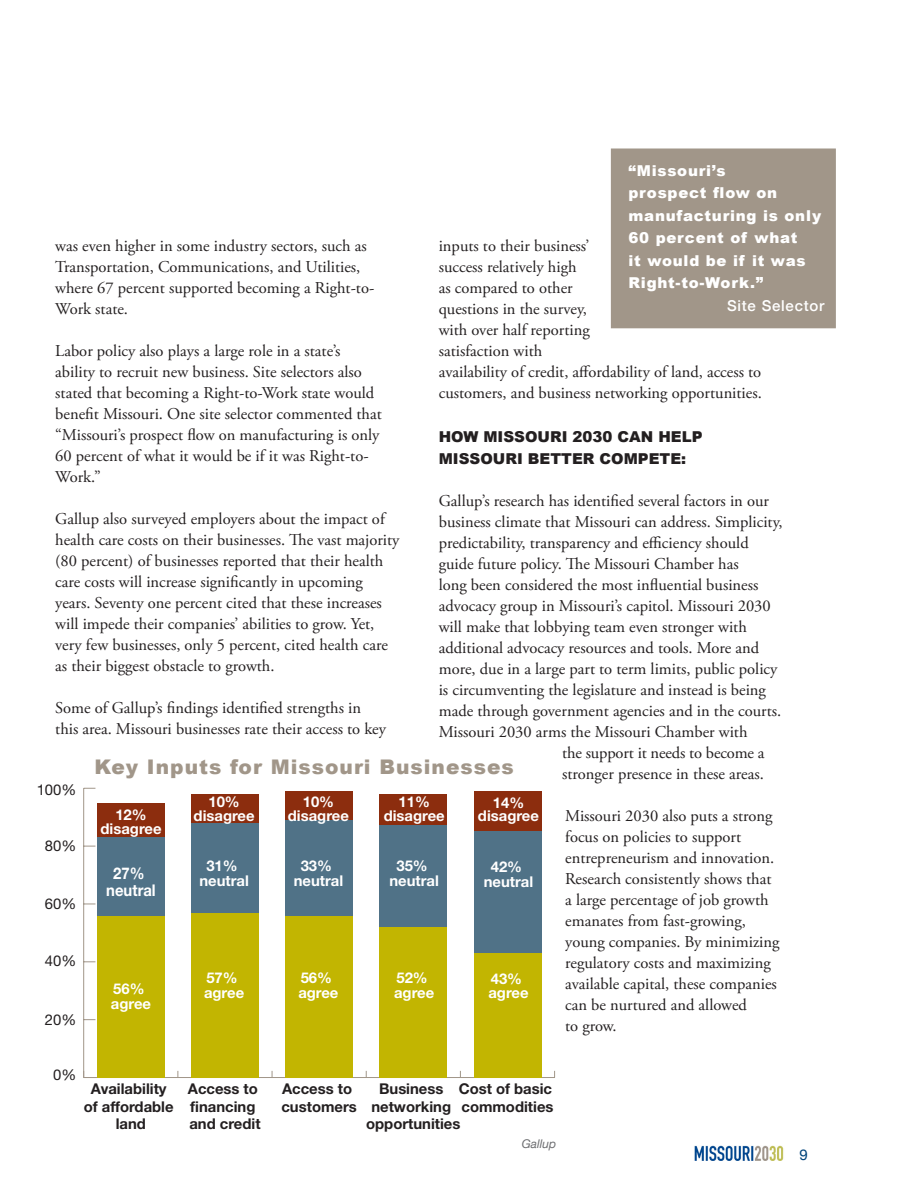
<style>
.page{position:relative;width:918px;height:1188px;background:#fff}
.page>*{position:absolute;margin:0;border:0;box-sizing:border-box;transform-origin:0 0}
.chart_title{font:900 20.1px "Arial";letter-spacing:.05em;color:#a19689}
.body_text{font:16.5px/21px "Adobe Garamond Pro";color:#231f20}
.t1{font:700 16.2px/16.2px "Helvetica Neue";color:#fff;text-align:center;scale:.92 1}
.pull_quote{font:900 15px/22.5px "Arial";letter-spacing:.05em;color:#fff}
.driver_section-body{font:900 15px/22.5px "Arial";color:#231f20}
.pull_quote-2{font:500 15px "Helvetica Neue";letter-spacing:.05em;color:#fff}
.t2{font:15px "Helvetica Neue";color:#00447b}
.t3{font:700 14.85px/14.9px "Helvetica Neue";color:#fff;text-align:center}
.t4{font:700 14.85px/17.9px "Helvetica Neue";color:#231f20}
.t5{font:14.85px "Helvetica Neue";color:#231f20}
.resource_credit_line{font:italic 12px "Helvetica Neue";color:#6c6d70}
</style>
<div class="page">
<div style="left:611px;top:148px;width:225px;height:180px;background:#a19689;border:2px solid #a19689"></div>
<hr style="left:84px;top:1077px;width:471px;height:1px;background:#a19689">
<hr style="left:83px;top:788px;width:1px;height:290px;background:#a19689">
<div style="left:97px;top:803px;width:68px;height:34px;background:#8c2d0e"></div>
<div style="left:191px;top:794px;width:68px;height:29px;background:#8c2d0e"></div>
<div style="left:285px;top:791px;width:68px;height:29px;background:#8c2d0e"></div>
<div style="left:379px;top:794px;width:68px;height:32px;background:#8c2d0e"></div>
<div style="left:474px;top:791px;width:67px;height:41px;background:#8c2d0e"></div>
<div style="left:97px;top:837px;width:68px;height:79px;background:#507287"></div>
<div style="left:191px;top:823px;width:68px;height:90px;background:#507287"></div>
<div style="left:285px;top:820px;width:68px;height:96px;background:#507287"></div>
<div style="left:379px;top:826px;width:68px;height:101px;background:#507287"></div>
<div style="left:474px;top:832px;width:67px;height:121px;background:#507287"></div>
<div style="left:97px;top:916px;width:68px;height:162px;background:#c2b501"></div>
<div style="left:191px;top:913px;width:68px;height:165px;background:#c2b501"></div>
<div style="left:285px;top:916px;width:68px;height:162px;background:#c2b501"></div>
<div style="left:379px;top:927px;width:68px;height:151px;background:#c2b501"></div>
<div style="left:474px;top:953px;width:67px;height:125px;background:#c2b501"></div>
<img style="left:694px;top:1145px;width:90px;height:16px">
<p class="pull_quote" style="left:629px;top:159px;width:194px">“Missouri’s<br>prospect flow on manufacturing is only<br>60 percent of what<br>it would be if it was<br>Right-to-Work.”</p>
<p class="pull_quote-2" style="left:727px;top:294px;width:99px">Site Selector</p>
<p class="body_text" style="left:55px;top:236px;width:321px">was even higher in some industry sectors, such as Transportation, Communications, and Utilities, where 67 percent supported becoming a Right-to-Work state.</p>
<p class="body_text" style="left:55px;top:341px;width:328px">Labor policy also plays a large role in a state’s ability to recruit new business. Site selectors also stated that becoming a Right-to-Work state would benefit Missouri. One site selector commented that “Missouri’s prospect flow on manufacturing is only 60 percent of what it would be if it was Right-to-Work.”</p>
<p class="body_text" style="left:55px;top:509px;width:346px">Gallup also surveyed employers about the impact of health care costs on their businesses. The vast majority (80 percent) of businesses reported that their health care costs will increase significantly in upcoming years. Seventy one percent cited that these increases will impede their companies’ abilities to grow. Yet, very few businesses, only 5 percent, cited health care as their biggest obstacle to growth.</p>
<p class="body_text" style="left:55px;top:698px;width:332px">Some of Gallup’s findings identified strengths in this area. Missouri businesses rate their access to key</p>
<p class="body_text" style="left:439px;top:236px;width:325px">inputs to their business’<br>success relatively high<br>as compared to other<br>questions in the survey,<br>with over half reporting<br>satisfaction with<br>availability of credit, affordability of land, access to customers, and business networking opportunities.</p>
<p class="driver_section-body" style="left:439px;top:424px;width:265px">HOW MISSOURI 2030 CAN HELP<br>MISSOURI BETTER COMPETE:</p>
<p class="body_text" style="left:439px;top:491px;width:332px">Gallup’s research has identified several factors in our</p>
<p class="body_text" style="left:439px;top:512px;width:345px">business climate that Missouri can address. Simplicity,</p>
<p class="body_text" style="left:439px;top:533px;width:311px">predictability, transparency and efficiency should</p>
<p class="body_text" style="left:439px;top:554px;width:302px">guide future policy. The Missouri Chamber has</p>
<p class="body_text" style="left:439px;top:575px;width:321px">long been considered the most influential business</p>
<p class="body_text" style="left:439px;top:596px;width:334px">advocacy group in Missouri’s capitol. Missouri 2030</p>
<p class="body_text" style="left:439px;top:617px;width:310px">will make that lobbying team even stronger with</p>
<p class="body_text" style="left:439px;top:638px;width:322px">additional advocacy resources and tools. More and</p>
<p class="body_text" style="left:439px;top:659px;width:340px">more, due in a large part to term limits, public policy</p>
<p class="body_text" style="left:439px;top:680px;width:329px">is circumventing the legislature and instead is being</p>
<p class="body_text" style="left:439px;top:701px;width:344px">made through government agencies and in the courts.</p>
<p class="body_text" style="left:439px;top:722px;width:310px">Missouri 2030 arms the Missouri Chamber with</p>
<p class="body_text" style="left:562px;top:743px;width:204px">the support it needs to become a</p>
<p class="body_text" style="left:562px;top:764px;width:203px">stronger presence in these areas.</p>
<p class="body_text" style="left:565px;top:806px;width:216px">Missouri 2030 also puts a strong focus on policies to support entrepreneurism and innovation.<br>Research consistently shows that a large percentage of job growth emanates from fast-growing, young companies. By minimizing regulatory costs and maximizing available capital, these companies can be nurtured and allowed<br>to grow.</p>
<p class="chart_title" style="left:94px;top:752px;width:421px">Key Inputs for Missouri Businesses</p>
<p class="t5" style="left:37px;top:779px;width:41px">100%</p>
<p class="t3" style="left:194px;top:796px;width:63px;line-height:13.4px">10% disagree</p>
<p class="t3" style="left:199px;top:859px;width:51px">31% neutral</p>
<p class="t3" style="left:288px;top:796px;width:63px;line-height:13.4px">10% disagree</p>
<p class="t3" style="left:294px;top:859px;width:51px">33% neutral</p>
<p class="t3" style="left:384px;top:796px;width:63px;line-height:13.4px">11% disagree</p>
<p class="t3" style="left:389px;top:859px;width:51px">35% neutral</p>
<p class="t3" style="left:478px;top:796px;width:63px;line-height:13.4px">14% disagree</p>
<p class="t3" style="left:484px;top:860px;width:51px">42% neutral</p>
<p class="t3" style="left:101px;top:809px;width:63px;line-height:13.4px">12% disagree</p>
<p class="t1" style="left:106px;top:866px;width:55px">27% neutral</p>
<p class="t5" style="left:45px;top:835px;width:33px">80%</p>
<p class="t5" style="left:45px;top:893px;width:33px">60%</p>
<p class="t5" style="left:45px;top:950px;width:33px">40%</p>
<p class="t3" style="left:204px;top:970px;width:42px;text-align:left">57% agree</p>
<p class="t3" style="left:298px;top:970px;width:42px;text-align:left">56% agree</p>
<p class="t3" style="left:394px;top:970px;width:42px;text-align:left">52% agree</p>
<p class="t3" style="left:488px;top:971px;width:42px;text-align:left">43% agree</p>
<p class="t3" style="left:111px;top:982px;width:42px;text-align:left">56% agree</p>
<p class="t5" style="left:45px;top:1009px;width:33px">20%</p>
<p class="t5" style="left:53px;top:1064px;width:25px">0%</p>
<p class="t4" style="left:84px;top:1080px;width:91px;text-align:center">Availability of affordable land</p>
<p class="t4" style="left:188px;top:1080px;width:74px">Access to financing and credit</p>
<p class="t4" style="left:281px;top:1080px;width:77px">Access to customers</p>
<p class="t4" style="left:459px;top:1080px;width:96px">Cost of basic commodities</p>
<p class="t4" style="left:366px;top:1080px;width:96px;text-align:center">Business networking opportunities</p>
<p class="resource_credit_line" style="left:522px;top:1135px;width:36px">Gallup</p>
<p class="t2" style="left:799px;top:1143px;width:10px">9</p>
</div>
